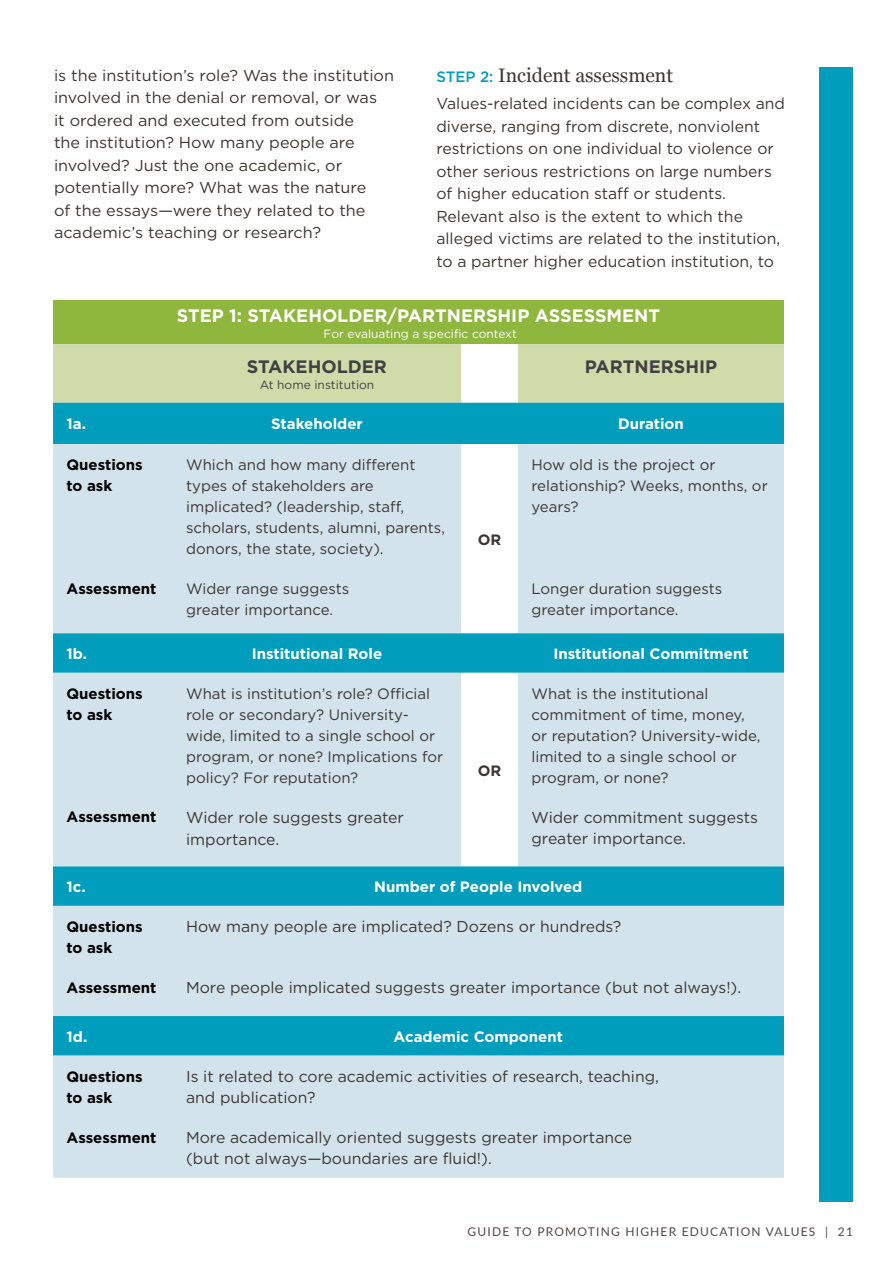
<style>
.page{position:relative;width:893px;height:1263px;background:#fff}
.page>*{position:absolute;margin:0;border:0;box-sizing:border-box;transform-origin:0 0}
.t1{font:19.5px "Georgia";color:#3c3633}
.t2{font:700 18px "Gotham HTF";color:#fff}
.t3{font:700 18px "Gotham HTF";color:#414042}
.t4{font:15.75px/22.5px "Gotham HTF";color:#3c3633}
.t5{font:15px/21px "Gotham HTF";color:#3c3633}
.t6{font:700 15px "Gotham HTF";color:#fff}
.t7{font:700 15px/21px "Gotham HTF";color:#000}
.t8{font:700 15px "Gotham HTF";color:#3c3633}
.t9{font:12px "Lato";letter-spacing:.1em;color:#504846}
.t10{font:12px "Gotham HTF";color:#fff}
.t11{font:12px "Gotham HTF";color:#414042}
.s1{font-family:"Gotham HTF";font-weight:500;font-size:15px;color:#009dbc}
</style>
<div class="page">
<div style="left:819px;top:68px;width:34px;height:1134px;background:#009dbc"></div>
<div style="left:53px;top:300px;width:731px;height:44px;background:#8fb73e"></div>
<div style="left:53px;top:344px;width:731px;height:59px;background:#cfdcaa"></div>
<div style="left:461px;top:344px;width:57px;height:59px;background:#fff"></div>
<div style="left:53px;top:403px;width:731px;height:41px;background:#009dbc"></div>
<svg style="left:53px;top:444px;width:731px;height:734px;background:#b0d7e4"></svg>
<svg style="left:461px;top:444px;width:57px;height:422px"></svg>
<p class="t4" style="left:54px;top:64px;width:342px">is the institution’s role? Was the institution involved in the denial or removal, or was<br>it ordered and executed from outside<br>the institution? How many people are involved? Just the one academic, or potentially more? What was the nature<br>of the essays—were they related to the academic’s teaching or research?</p>
<p class="t1" style="left:436px;top:61px;width:238px"><span class="s1">STEP 2:</span> Incident assessment</p>
<p class="t4" style="left:436px;top:92px;width:350px">Values-related incidents can be complex and diverse, ranging from discrete, nonviolent restrictions on one individual to violence or other serious restrictions on large numbers of higher education staff or students.<br>Relevant also is the extent to which the alleged victims are related to the institution, to a partner higher education institution, to</p>
<p class="t2" style="left:177px;top:305px;width:485px">STEP 1: STAKEHOLDER/PARTNERSHIP ASSESSMENT</p>
<p class="t10" style="left:324px;top:327px;width:195px">For evaluating a specific context</p>
<p class="t3" style="left:247px;top:356px;width:141px">STAKEHOLDER</p>
<p class="t11" style="left:260px;top:378px;width:116px">At home institution</p>
<p class="t3" style="left:585px;top:356px;width:134px">PARTNERSHIP</p>
<p class="t6" style="left:67px;top:415px;width:21px">1a.</p>
<p class="t6" style="left:271px;top:415px;width:93px">Stakeholder</p>
<p class="t6" style="left:618px;top:415px;width:67px">Duration</p>
<p class="t7" style="left:67px;top:454px;width:78px">Questions to ask</p>
<p class="t5" style="left:186px;top:454px;width:260px">Which and how many different types of stakeholders are implicated? (leadership, staff, scholars, students, alumni, parents, donors, the state, society).</p>
<p class="t5" style="left:531px;top:454px;width:238px">How old is the project or relationship? Weeks, months, or years?</p>
<p class="t8" style="left:478px;top:531px;width:25px">OR</p>
<p class="t7" style="left:67px;top:577px;width:91px">Assessment</p>
<p class="t5" style="left:186px;top:577px;width:165px">Wider range suggests greater importance.</p>
<p class="t5" style="left:531px;top:577px;width:192px">Longer duration suggests greater importance.</p>
<p class="t6" style="left:67px;top:645px;width:22px">1b.</p>
<p class="t6" style="left:252px;top:645px;width:132px">Institutional Role</p>
<p class="t6" style="left:553px;top:645px;width:197px">Institutional Commitment</p>
<p class="t7" style="left:67px;top:683px;width:78px">Questions to ask</p>
<p class="t5" style="left:186px;top:683px;width:259px">What is institution’s role? Official role or secondary? University&shy;wide, limited to a single school or program, or none? Implications for policy? For reputation?</p>
<p class="t5" style="left:531px;top:683px;width:230px">What is the institutional commitment of time, money, or reputation? University-wide, limited to a single school or program, or none?</p>
<p class="t8" style="left:478px;top:762px;width:25px">OR</p>
<p class="t7" style="left:67px;top:806px;width:91px">Assessment</p>
<p class="t4" style="left:186px;top:806px;width:219px">Wider role suggests greater importance.</p>
<p class="t4" style="left:531px;top:806px;width:228px;line-height:21px">Wider commitment suggests greater importance.</p>
<p class="t6" style="left:67px;top:878px;width:21px">1c.</p>
<p class="t6" style="left:374px;top:878px;width:210px">Number of People Involved</p>
<p class="t7" style="left:67px;top:916px;width:78px">Questions to ask</p>
<p class="t4" style="left:186px;top:915px;width:437px">How many people are implicated? Dozens or hundreds?</p>
<p class="t7" style="left:67px;top:976px;width:91px">Assessment</p>
<p class="t4" style="left:186px;top:976px;width:557px">More people implicated suggests greater importance (but not always!).</p>
<p class="t6" style="left:67px;top:1028px;width:22px">1d.</p>
<p class="t6" style="left:394px;top:1028px;width:171px">Academic Component</p>
<p class="t7" style="left:67px;top:1065px;width:78px">Questions to ask</p>
<p class="t4" style="left:186px;top:1066px;width:474px;line-height:21px">Is it related to core academic activities of research, teaching, and publication?</p>
<p class="t7" style="left:67px;top:1127px;width:91px">Assessment</p>
<p class="t4" style="left:186px;top:1127px;width:448px;line-height:21px">More academically oriented suggests greater importance (but not always—boundaries are fluid!).</p>
<p class="t9" style="left:467px;top:1223px;width:387px">GUIDE TO PROMOTING HIGHER EDUCATION VALUES | 21</p>
</div>
